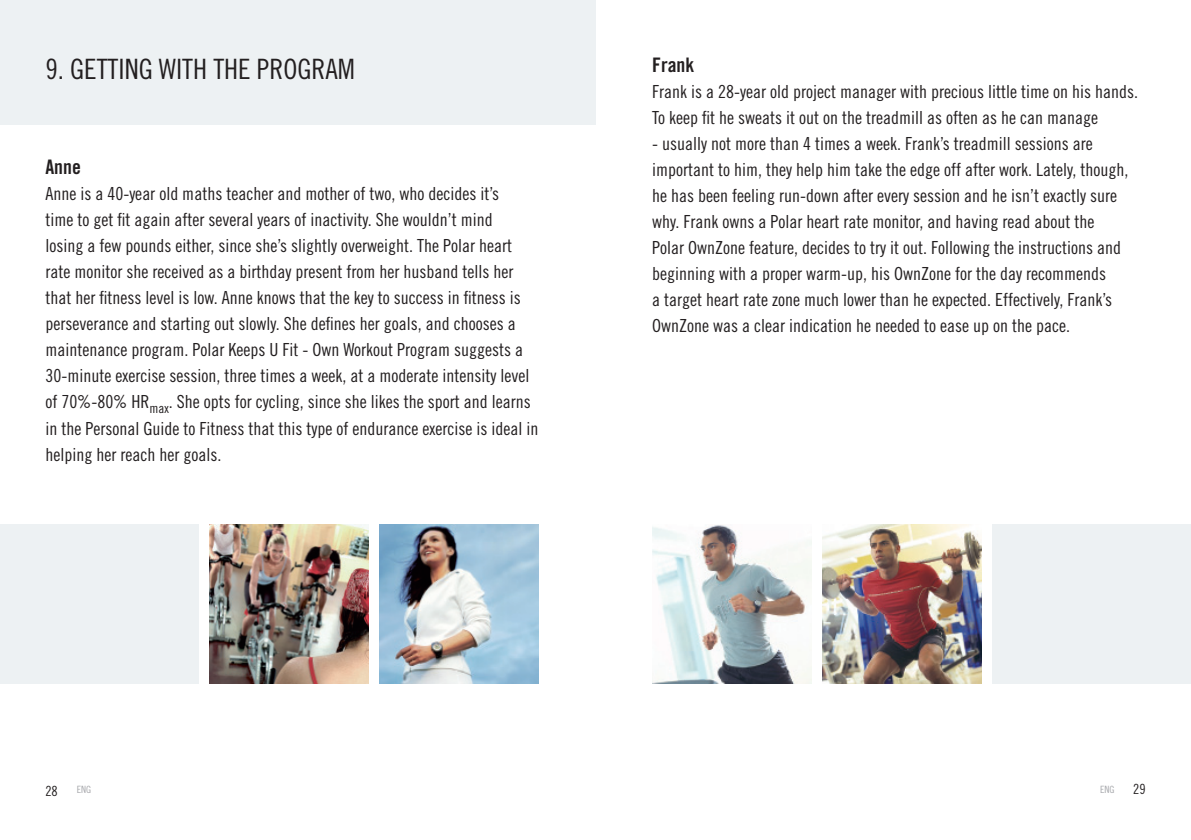
<style>
.page{position:relative;width:1191px;height:840px;background:#fff}
.page>*{position:absolute;margin:0;border:0;box-sizing:border-box;transform-origin:0 0}
.t1{font:28px "Trade Gothic Cond Eighteen";color:#231f20}
.t2{font:20px "Trade Gothic Bold Cond Twenty";color:#231f20}
.t3{font:18px/26px "Trade Gothic Cond Eighteen";color:#231f20}
.t4{font:14px "Trade Gothic Cond Eighteen";color:#231f20}
.t5{font:10px "Trade Gothic Cond Eighteen";color:#a8a9ad}
</style>
<div class="page">
<div style="left:992px;top:524px;width:199px;height:159px;background:#edf1f3"></div>
<img style="left:822px;top:524px;width:160px;height:159px">
<img style="left:652px;top:525px;width:159px;height:158px">
<div style="left:0;top:0;width:595px;height:125px;background:#edf1f3"></div>
<div style="left:0;top:524px;width:198px;height:159px;background:#edf1f3"></div>
<img style="left:209px;top:524px;width:159px;height:159px">
<img style="left:379px;top:524px;width:160px;height:159px">
<h1 class="t1" style="left:45px;top:58px;width:311px">9. GETTING WITH THE PROGRAM</h1>
<p class="t2" style="left:45px;top:160px;width:37px">Anne</p>
<p class="t3" style="left:45px;top:182px;width:494px">Anne is a 40-year old maths teacher and mother of two, who decides it’s<br>time to get fit again after several years of inactivity. She wouldn’t mind<br>losing a few pounds either, since she’s slightly overweight. The Polar heart rate monitor she received as a birthday present from her husband tells her that her fitness level is low. Anne knows that the key to success in fitness is perseverance and starting out slowly. She defines her goals, and chooses a maintenance program. Polar Keeps U Fit - Own Workout Program suggests a 30-minute exercise session, three times a week, at a moderate intensity level of 70%-80% HR<sub>max</sub>. She opts for cycling, since she likes the sport and learns in the Personal Guide to Fitness that this type of endurance exercise is ideal in helping her reach her goals.</p>
<p class="t2" style="left:652px;top:58px;width:44px">Frank</p>
<p class="t3" style="left:652px;top:80px;width:487px">Frank is a 28-year old project manager with precious little time on his hands.<br>To keep fit he sweats it out on the treadmill as often as he can manage</p>
<p class="t3" style="left:652px;top:132px;width:478px">- usually not more than 4 times a week. Frank’s treadmill sessions are important to him, they help him take the edge off after work. Lately, though, he has been feeling run-down after every session and he isn’t exactly sure why. Frank owns a Polar heart rate monitor, and having read about the Polar OwnZone feature, decides to try it out. Following the instructions and beginning with a proper warm-up, his OwnZone for the day recommends<br>a target heart rate zone much lower than he expected. Effectively, Frank’s OwnZone was a clear indication he needed to ease up on the pace.</p>
<p class="t4" style="left:45px;top:785px;width:14px">28</p>
<p class="t5" style="left:77px;top:785px;width:16px">ENG</p>
<p class="t5" style="left:1100px;top:785px;width:16px">ENG</p>
<p class="t4" style="left:1133px;top:783px;width:14px">29</p>
</div>
